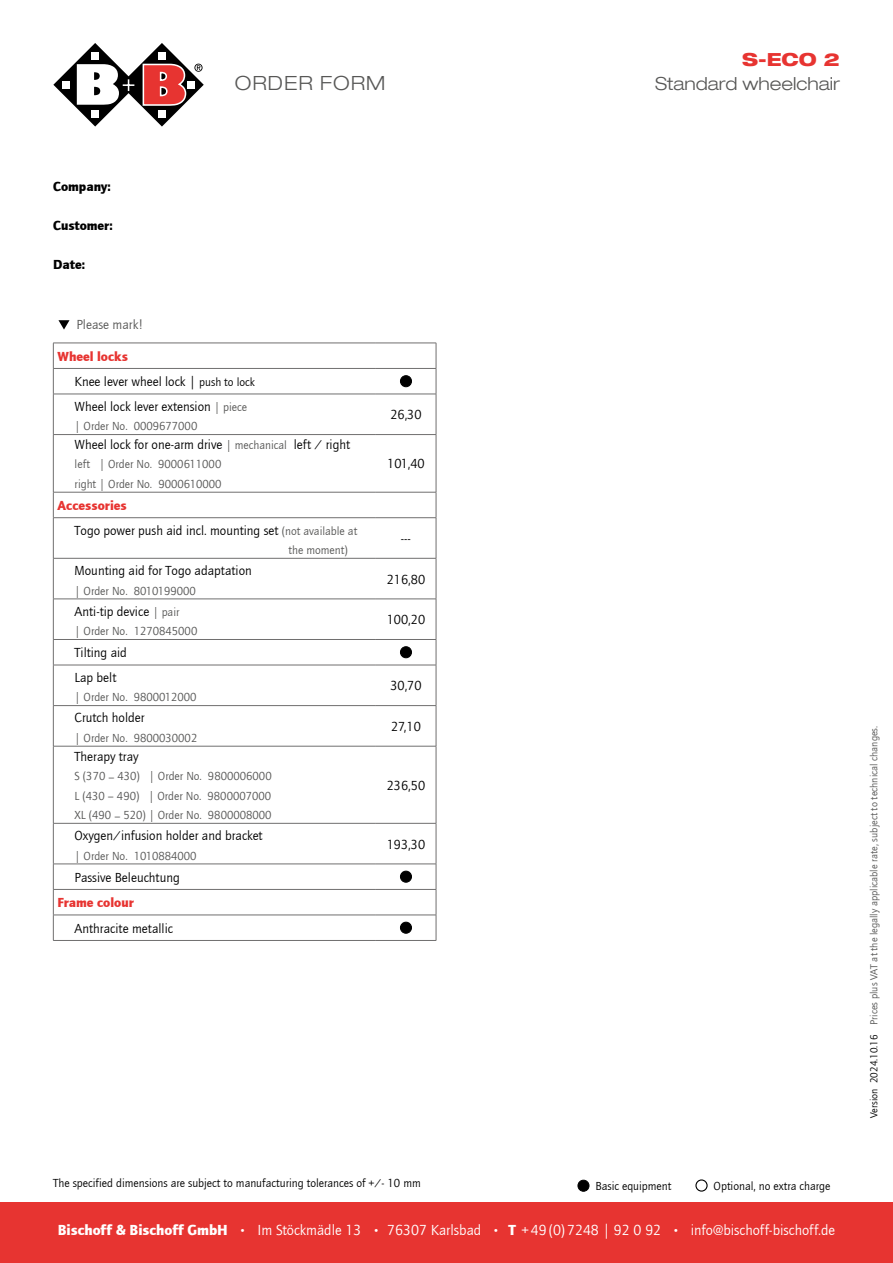
<style>
.page{position:relative;width:893px;height:1263px;background:#fff}
.page>*{position:absolute;margin:0;border:0;box-sizing:border-box;transform-origin:0 0}
.t1{font:300 19.5px "Helve Neu Lig Ext";letter-spacing:.05em;color:#575756}
.t2{font:300 18px "Helve Neu Lig Ext";color:#575756}
.t3{font:800 18px "Helve Neu Hea Ext";color:#e73431}
.t4{font:15px "Quay Sans";color:#fff}
.t5{font:13.5px/25px "Quay Sans";color:#000}
.t6{font:900 13.5px "Quay Sans";color:#000}
.t7{font:13.5px "Quay Sans";color:#575756}
.t8{font:900 13.5px "Quay Sans";color:#e73431}
.t9{font:12px/19.5px "Quay Sans";color:#575756}
.t10{font:12px "Quay Sans";color:#000}
.t11{font:10.5px "Quay Sans";color:#575756}
.t12{font:10.5px "Quay Sans";color:#000}
.s1{font-weight:900;color:#e73431}
.s2{font-size:12px}
.s3{font-size:12px;color:#575756}
.s4{font-weight:900}
.s5{font-size:10.5px}
</style>
<div class="page">
<svg style="left:53px;top:43px;width:151px;height:84px"></svg>
<svg style="left:58px;top:320px;width:12px;height:10px"></svg>
<div style="left:0;top:1202px;width:893px;height:61px;background:#e73431"></div>
<div style="left:578px;top:1180px;width:11px;height:11px;background:#000;border-radius:50%"></div>
<div style="left:578px;top:1180px;width:11px;height:11px;border:1px solid #000;border-radius:50%"></div>
<div style="left:695px;top:1179px;width:13px;height:12px;border:1px solid #000;border-radius:50%"></div>
<hr style="left:53px;top:343px;width:323px;height:1px;background:#706f6f">
<hr style="left:376px;top:343px;width:60px;height:1px;background:#706f6f">
<hr style="left:53px;top:368px;width:323px;height:1px;background:#706f6f">
<svg style="left:53px;top:343px;width:1px;height:51px"></svg>
<hr style="left:376px;top:368px;width:60px;height:1px;background:#706f6f">
<svg style="left:436px;top:343px;width:1px;height:51px"></svg>
<hr style="left:53px;top:394px;width:323px;height:1px;background:#706f6f">
<hr style="left:53px;top:394px;width:1px;height:40px;background:#706f6f">
<hr style="left:376px;top:394px;width:60px;height:1px;background:#706f6f">
<hr style="left:436px;top:394px;width:1px;height:40px;background:#706f6f">
<hr style="left:53px;top:434px;width:323px;height:1px;background:#706f6f">
<hr style="left:53px;top:435px;width:1px;height:57px;background:#706f6f">
<hr style="left:376px;top:434px;width:60px;height:1px;background:#706f6f">
<hr style="left:436px;top:435px;width:1px;height:57px;background:#706f6f">
<hr style="left:53px;top:492px;width:323px;height:1px;background:#706f6f">
<svg style="left:53px;top:492px;width:1px;height:25px"></svg>
<hr style="left:376px;top:492px;width:60px;height:1px;background:#706f6f">
<svg style="left:436px;top:492px;width:1px;height:25px"></svg>
<hr style="left:53px;top:517px;width:323px;height:1px;background:#706f6f">
<hr style="left:53px;top:518px;width:1px;height:40px;background:#706f6f">
<hr style="left:376px;top:517px;width:60px;height:1px;background:#706f6f">
<hr style="left:436px;top:518px;width:1px;height:40px;background:#706f6f">
<hr style="left:53px;top:558px;width:323px;height:1px;background:#706f6f">
<hr style="left:53px;top:558px;width:1px;height:41px;background:#706f6f">
<hr style="left:376px;top:558px;width:60px;height:1px;background:#706f6f">
<hr style="left:436px;top:558px;width:1px;height:41px;background:#706f6f">
<hr style="left:53px;top:599px;width:323px;height:1px;background:#706f6f">
<hr style="left:53px;top:599px;width:1px;height:40px;background:#706f6f">
<hr style="left:376px;top:599px;width:60px;height:1px;background:#706f6f">
<hr style="left:436px;top:599px;width:1px;height:40px;background:#706f6f">
<hr style="left:53px;top:639px;width:323px;height:1px;background:#706f6f">
<svg style="left:53px;top:640px;width:1px;height:25px"></svg>
<hr style="left:376px;top:639px;width:60px;height:1px;background:#706f6f">
<svg style="left:436px;top:640px;width:1px;height:25px"></svg>
<hr style="left:53px;top:665px;width:323px;height:1px;background:#706f6f">
<hr style="left:53px;top:665px;width:1px;height:40px;background:#706f6f">
<hr style="left:376px;top:665px;width:60px;height:1px;background:#706f6f">
<hr style="left:436px;top:665px;width:1px;height:40px;background:#706f6f">
<hr style="left:53px;top:705px;width:323px;height:1px;background:#706f6f">
<hr style="left:53px;top:706px;width:1px;height:40px;background:#706f6f">
<hr style="left:376px;top:705px;width:60px;height:1px;background:#706f6f">
<hr style="left:436px;top:706px;width:1px;height:40px;background:#706f6f">
<hr style="left:53px;top:746px;width:323px;height:1px;background:#706f6f">
<hr style="left:53px;top:746px;width:1px;height:77px;background:#706f6f">
<hr style="left:376px;top:746px;width:60px;height:1px;background:#706f6f">
<hr style="left:436px;top:746px;width:1px;height:77px;background:#706f6f">
<hr style="left:53px;top:823px;width:323px;height:1px;background:#706f6f">
<hr style="left:53px;top:823px;width:1px;height:41px;background:#706f6f">
<hr style="left:376px;top:823px;width:60px;height:1px;background:#706f6f">
<hr style="left:436px;top:823px;width:1px;height:41px;background:#706f6f">
<hr style="left:53px;top:864px;width:323px;height:1px;background:#706f6f">
<hr style="left:376px;top:864px;width:60px;height:1px;background:#706f6f">
<hr style="left:53px;top:889px;width:323px;height:1px;background:#706f6f">
<hr style="left:376px;top:889px;width:60px;height:1px;background:#706f6f">
<hr style="left:53px;top:915px;width:323px;height:1px;background:#706f6f">
<svg style="left:53px;top:864px;width:1px;height:76px"></svg>
<hr style="left:376px;top:915px;width:60px;height:1px;background:#706f6f">
<svg style="left:436px;top:864px;width:1px;height:76px"></svg>
<hr style="left:53px;top:940px;width:323px;height:1px;background:#706f6f">
<hr style="left:376px;top:940px;width:60px;height:1px;background:#706f6f">
<div style="left:400px;top:376px;width:11px;height:11px;background:#000;border-radius:50%"></div>
<div style="left:400px;top:375px;width:12px;height:12px;border:1px solid #000;border-radius:50%"></div>
<div style="left:400px;top:647px;width:11px;height:11px;background:#000;border-radius:50%"></div>
<div style="left:400px;top:646px;width:12px;height:12px;border:1px solid #000;border-radius:50%"></div>
<div style="left:400px;top:871px;width:11px;height:11px;background:#000;border-radius:50%"></div>
<div style="left:400px;top:871px;width:12px;height:11px;border:1px solid #000;border-radius:50%"></div>
<div style="left:400px;top:922px;width:11px;height:11px;background:#000;border-radius:50%"></div>
<div style="left:400px;top:922px;width:12px;height:11px;border:1px solid #000;border-radius:50%"></div>
<h1 class="t1" style="left:235px;top:71px;width:152px">ORDER FORM</h1>
<h2 class="t3" style="left:742px;top:48px;width:99px">S-ECO 2</h2>
<h2 class="t2" style="left:655px;top:73px;width:186px">Standard wheelchair</h2>
<p class="t6" style="left:53px;top:178px;width:59px">Company:</p>
<p class="t6" style="left:53px;top:217px;width:61px">Customer:</p>
<p class="t6" style="left:53px;top:256px;width:33px">Date:</p>
<p class="t7" style="left:77px;top:317px;width:68px">Please mark!</p>
<p class="t5" style="left:75px;top:344px;width:182px;text-indent:-17px"><span class="s1">Wheel locks<br></span>Knee lever wheel lock | <span class="s2">push to lock<br></span>Wheel lock lever extension <span class="s3">| piece</span></p>
<p class="t9" style="left:75px;top:417px;width:124px">| Order No. 0009677000</p>
<p class="t5" style="left:390px;top:403px;width:33px">26,30</p>
<p class="t5" style="left:75px;top:432px;width:277px">Wheel lock for one-arm drive <span class="s3">| mechanical</span> left / right</p>
<p class="t9" style="left:75px;top:455px;width:148px">left | Order No. 9000611000 right | Order No. 9000610000</p>
<p class="t5" style="left:387px;top:452px;width:39px">101,40</p>
<p class="t5" style="left:75px;top:493px;width:284px;line-height:24.6px;text-indent:-17px"><span class="s1">Accessories<br></span>Togo power push aid incl. mounting set <span class="s3">(not available at</span></p>
<p class="t9" style="left:289px;top:540px;width:61px">the moment)</p>
<p class="t5" style="left:401px;top:526px;width:12px">---</p>
<p class="t5" style="left:75px;top:558px;width:179px">Mounting aid for Togo adaptation</p>
<p class="t9" style="left:75px;top:581px;width:123px">| Order No. 8010199000</p>
<p class="t5" style="left:75px;top:599px;width:106px">Anti-tip device <span class="s3">| pair</span></p>
<p class="t9" style="left:75px;top:622px;width:124px">| Order No. 1270845000</p>
<p class="t5" style="left:75px;top:641px;width:54px;line-height:24.6px">Tilting aid<br>Lap belt</p>
<p class="t9" style="left:75px;top:688px;width:124px">| Order No. 9800012000</p>
<p class="t5" style="left:75px;top:706px;width:72px">Crutch holder</p>
<p class="t9" style="left:75px;top:728px;width:124px">| Order No. 9800030002</p>
<p class="t5" style="left:387px;top:567px;width:40px">216,80</p>
<p class="t5" style="left:387px;top:607px;width:40px">100,20</p>
<p class="t5" style="left:390px;top:674px;width:33px">30,70</p>
<p class="t5" style="left:391px;top:714px;width:31px">27,10</p>
<p class="t5" style="left:75px;top:744px;width:65px">Therapy tray</p>
<p class="t9" style="left:75px;top:766px;width:199px;text-align:justify">S (370 – 430) | Order No. 9800006000<br>L (430 – 490) | Order No. 9800007000<br>XL (490 – 520) | Order No. 9800008000</p>
<p class="t5" style="left:387px;top:773px;width:40px">236,50</p>
<p class="t5" style="left:75px;top:823px;width:190px">Oxygen/infusion holder and bracket</p>
<p class="t9" style="left:75px;top:846px;width:124px">| Order No. 1010884000</p>
<p class="t5" style="left:387px;top:832px;width:40px">193,30</p>
<p class="t5" style="left:75px;top:865px;width:107px">Passive Beleuchtung</p>
<p class="t8" style="left:58px;top:895px;width:78px">Frame colour</p>
<p class="t5" style="left:75px;top:916px;width:100px">Anthracite metallic</p>
<p class="t10" style="left:53px;top:1176px;width:369px">The specified dimensions are subject to manufacturing tolerances of +/- 10 mm</p>
<p class="t10" style="left:595px;top:1179px;width:78px">Basic equipment</p>
<p class="t10" style="left:714px;top:1179px;width:118px">Optional, no extra charge</p>
<p class="t4" style="left:58px;top:1222px;width:779px"><span class="s4">Bischoff &amp; Bischoff GmbH</span> <span class="s5">•</span> Im Stöckmädle 13 <span class="s5">•</span> 76307 Karlsbad <span class="s5">•</span> <span class="s4">T</span> +49(0)7248 | 92 0 92 <span class="s5">•</span> info@bischoff-bischoff.de</p>
<p class="t11" style="left:868px;top:1025px;width:300px;rotate:-90deg">Prices plus VAT at the legally applicable rate, subject to technical changes.</p>
<p class="t12" style="left:868px;top:1118px;width:85px;rotate:-90deg">Version 2024.10.16</p>
</div>
